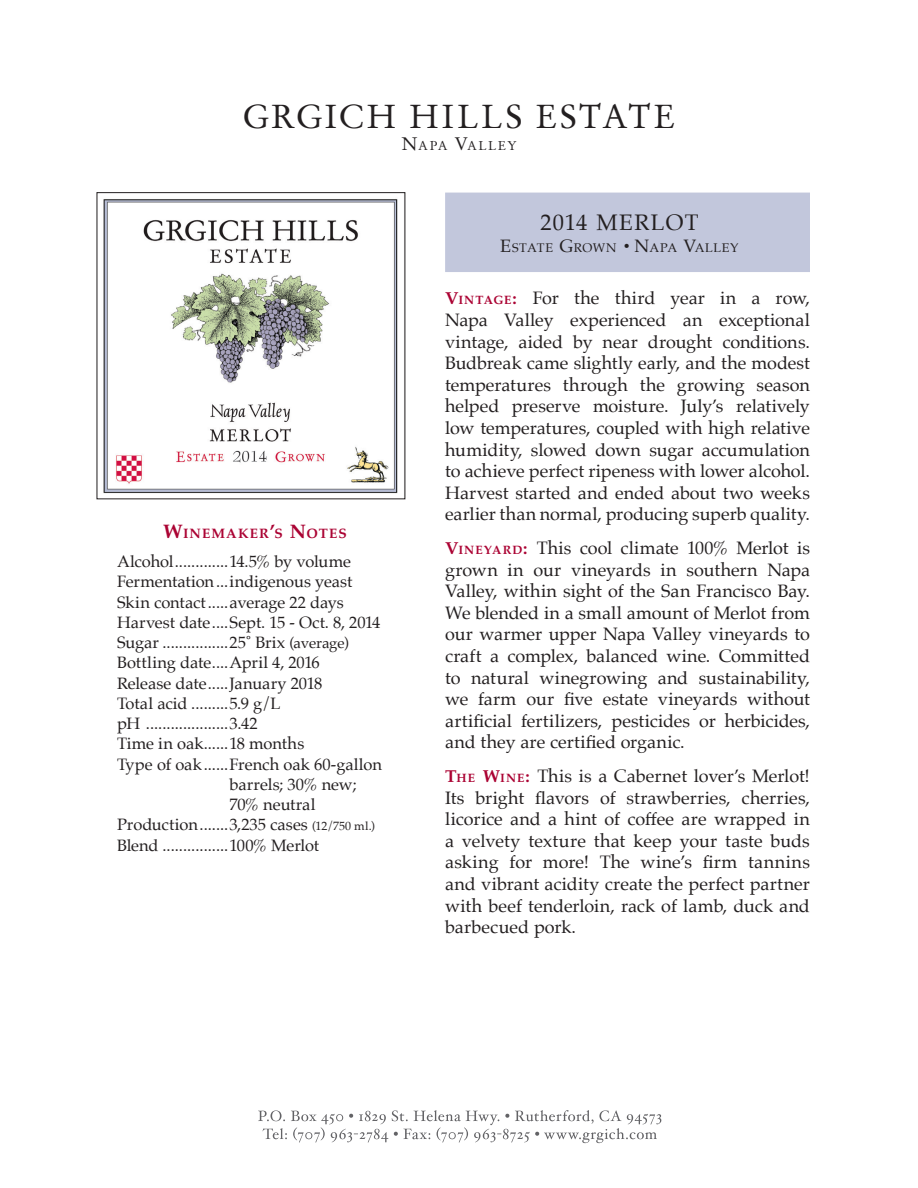
<style>
.page{position:relative;width:918px;height:1188px;background:#fff}
.page>*{position:absolute;margin:0;border:0;box-sizing:border-box;transform-origin:0 0}
.t1{font:33px "Stempel Garamond";letter-spacing:.065em;color:#231f20}
.t2{font:22.5px "Palatino";letter-spacing:.06em;color:#231f20}
.t3{font:18px/21.6px "Palatino";color:#231f20;text-align:justify}
.t4{font:16.5px "Palatino";letter-spacing:-.01em;color:#231f20}
.t5{font:700 13.65px "Palatino";letter-spacing:.08em;color:#ab0333}
.t6{font:12.6px "Palatino";letter-spacing:.045em;color:#231f20}
.t7{font:12.6px "Stempel Garamond";letter-spacing:.1em;color:#231f20}
.s1{font-size:18px}
.s2{font-size:19.5px}
.s3{font-size:15px}
.s4{font-size:12px}
.s5{font-weight:700;font-size:17.25px;color:#ab0333}
.s6{font-weight:700;font-size:12.15px;color:#ab0333}
</style>
<div class="page">
<svg style="left:258px;top:1110px;width:403px;height:33px"></svg>
<div style="left:445px;top:193px;width:365px;height:79px;background:#c2c7dc"></div>
<img style="left:103px;top:199px;width:295px;height:295px">
<p class="t1" style="left:242px;top:96px;width:435px">GRGICH HILLS ESTATE</p>
<p class="t7" style="left:401px;top:138px;width:117px"><span class="s1">N</span>APA <span class="s1">V</span>ALLEY</p>
<p class="t5" style="left:163px;top:522px;width:185px"><span class="s2">W</span>INEMAKER<span class="s2">’</span>S <span class="s2">N</span>OTES</p>
<p class="t4" style="left:117px;top:548px;width:236px">Alcohol.............14.5% by volume</p>
<p class="t4" style="left:117px;top:568px;width:237px">Fermentation...indigenous yeast</p>
<p class="t4" style="left:117px;top:588px;width:228px">Skin contact.....average 22 days</p>
<p class="t4" style="left:117px;top:608px;width:265px">Harvest date....Sept. 15 - Oct. 8, 2014</p>
<p class="t4" style="left:117px;top:629px;width:233px">Sugar ................25˚ Brix <span class="s3">(average)</span></p>
<p class="t4" style="left:117px;top:649px;width:204px">Bottling date....April 4, 2016</p>
<p class="t4" style="left:117px;top:669px;width:207px">Release date.....January 2018</p>
<p class="t4" style="left:117px;top:689px;width:165px">Total acid .........5.9 g/L</p>
<p class="t4" style="left:117px;top:710px;width:142px">pH ....................3.42</p>
<p class="t4" style="left:117px;top:730px;width:189px">Time in oak......18 months</p>
<p class="t4" style="left:117px;top:750px;width:266px">Type of oak......French oak 60-gallon</p>
<p class="t4" style="left:230px;top:770px;width:128px">barrels; 30% new;</p>
<p class="t4" style="left:230px;top:791px;width:87px">70% neutral</p>
<p class="t4" style="left:117px;top:811px;width:259px">Production.......3,235 cases <span class="s4">(12/750 ml.)</span></p>
<p class="t4" style="left:117px;top:831px;width:204px">Blend ................100% Merlot</p>
<p class="t2" style="left:540px;top:204px;width:160px">2014 MERLOT</p>
<p class="t6" style="left:500px;top:237px;width:240px"><span class="s1">E</span>STATE <span class="s1">G</span>ROWN <span class="s4">•</span> <span class="s1">N</span>APA <span class="s1">V</span>ALLEY</p>
<p class="t3" style="left:445px;top:287px;width:366px"><span class="s5">V</span><span class="s6">INTAGE</span><span class="s5">:</span> For the third year in a row, Napa Valley experienced an exceptional vintage, aided by near drought conditions.<br>Budbreak came slightly early, and the modest temperatures through the growing season helped preserve moisture. July’s relatively low temperatures, coupled with high relative humidity, slowed down sugar accumulation to achieve perfect ripeness with lower alcohol.<br>Harvest started and ended about two weeks earlier than normal, producing superb quality.</p>
<p class="t3" style="left:445px;top:537px;width:366px"><span class="s5">V</span><span class="s6">INEYARD</span><span class="s5">:</span> This cool climate 100% Merlot is grown in our vineyards in southern Napa Valley, within sight of the San Francisco Bay.<br>We blended in a small amount of Merlot from our warmer upper Napa Valley vineyards to craft a complex, balanced wine. Committed to natural winegrowing and sustainability, we farm our five estate vineyards without artificial fertilizers, pesticides or herbicides, and they are certified organic.</p>
<p class="t3" style="left:445px;top:765px;width:366px"><span class="s5">T</span><span class="s6">HE</span> <span class="s5">W</span><span class="s6">INE</span><span class="s5">:</span> This is a Cabernet lover’s Merlot!<br>Its bright flavors of strawberries, cherries, licorice and a hint of coffee are wrapped in a velvety texture that keep your taste buds asking for more! The wine’s firm tannins and vibrant acidity create the perfect partner with beef tenderloin, rack of lamb, duck and barbecued pork.</p>
</div>
